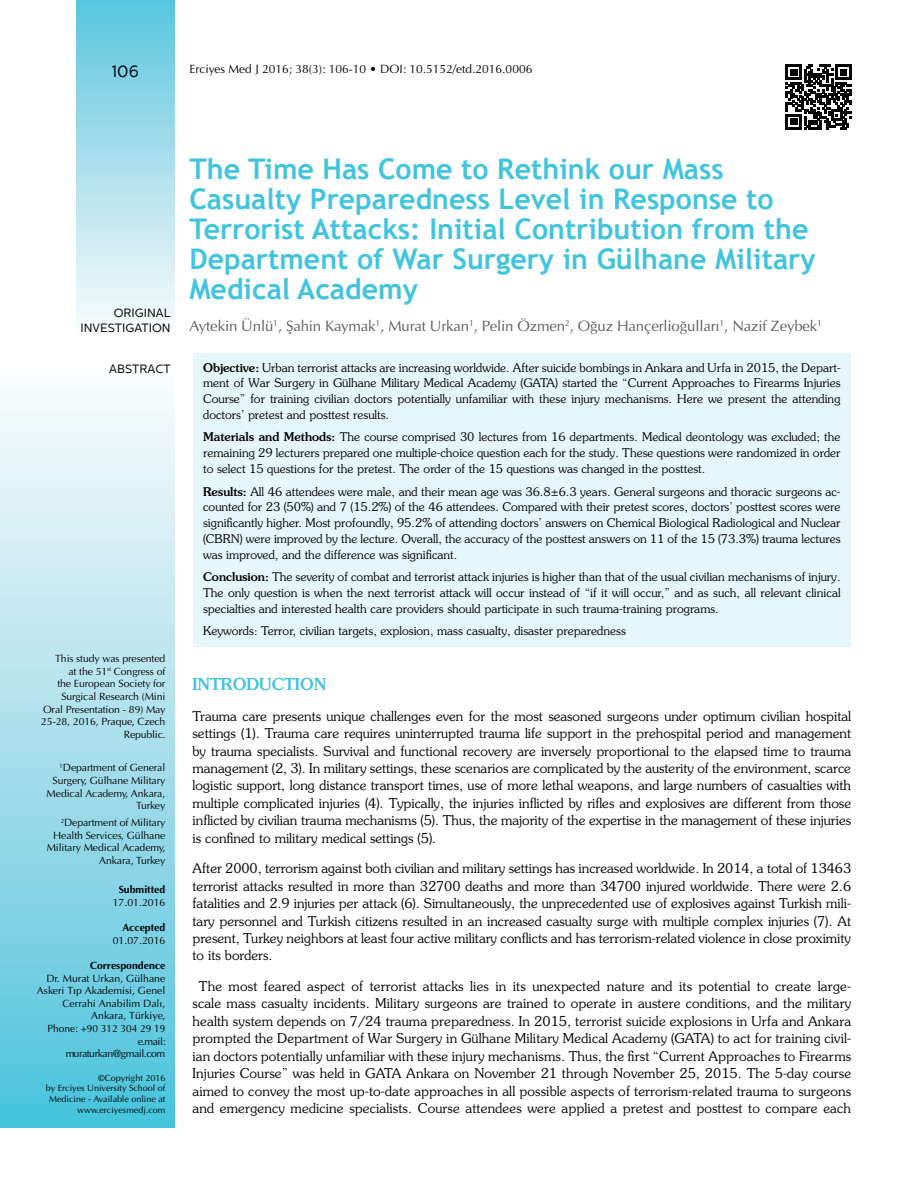
<style>
.page{position:relative;width:915px;height:1191px;background:#fff}
.page>*{position:absolute;margin:0;border:0;box-sizing:border-box;transform-origin:0 0}
.t1{font:700 28.5px/30px "Trebuchet MS";color:#42c4dd}
.t2{font:500 16.5px "Souvenir Std";color:#42c4dd}
.t3{font:16.5px "Centrale Sans";color:#000}
.t4{font:15px "Optima Normal Tr";letter-spacing:-.01em;color:#58595b}
.t5{font:300 13.5px/17.4px "Souvenir Std";letter-spacing:.01em;color:#000;text-align:justify}
.t6{font:300 12px/15.8px "Souvenir Std";color:#000;text-align:justify}
.t7{font:12px "Optima Normal Tr";color:#000}
.t8{font:12px/14.4px "Centrale Sans";color:#000;text-align:right}
.t9{font:10.5px/12.6px "Optima Normal Tr";letter-spacing:-.01em;color:#000;text-align:right}
.t10{font:10.5px "Optima Bold Tr";color:#000}
.t11{font:9px/10.8px "Optima Normal Tr";color:#000;text-align:right}
.s1{font-weight:500}
</style>
<div class="page">
<div style="left:193px;top:353px;width:657px;height:293px;background:#e5f5f9"></div>
<div style="left:76px;top:0;width:98px;height:338px;background:linear-gradient(to bottom,#5ac5dd,#fdfcfc)"></div>
<div style="left:0;top:364px;width:174px;height:763px;background:linear-gradient(to bottom,#fffcfc,#4dc2dc)"></div>
<svg style="left:785px;top:64px;width:65px;height:66px"></svg>
<p class="t3" style="left:112px;top:62px;width:29px">106</p>
<p class="t7" style="left:189px;top:62px;width:344px">Erciyes Med J 2016; 38(3): 106-10 • DOI: 10.5152/etd.2016.0006</p>
<p class="t8" style="left:81px;top:306px;width:92px">ORIGINAL<br>INVESTIGATION</p>
<h1 class="t1" style="left:189px;top:154px;width:627px">The Time Has Come to Rethink our Mass Casualty Preparedness Level in Response to Terrorist Attacks: Initial Contribution from the Department of War Surgery in Gülhane Military Medical Academy</h1>
<p class="t4" style="left:189px;top:317px;width:634px">Aytekin Ünlü<sup>1</sup>, Şahin Kaymak<sup>1</sup>, Murat Urkan<sup>1</sup>, Pelin Özmen<sup>2</sup>, Oğuz Hançerlioğulları<sup>1</sup>, Nazif Zeybek<sup>1</sup></p>
<p class="t8" style="left:109px;top:361px;width:63px">ABSTRACT</p>
<p class="t6" style="left:203px;top:359px;width:639px"><span class="s1">Objective:</span> Urban terrorist attacks are increasing worldwide. After suicide bombings in Ankara and Urfa in 2015, the Depart&shy;ment of War Surgery in Gülhane Military Medical Academy (GATA) started the “Current Approaches to Firearms Injuries Course” for training civilian doctors potentially unfamiliar with these injury mechanisms. Here we present the attending doctors’ pretest and posttest results.</p>
<p class="t6" style="left:203px;top:429px;width:638px"><span class="s1">Materials and Methods:</span> The course comprised 30 lectures from 16 departments. Medical deontology was excluded; the remaining 29 lecturers prepared one multiple-choice question each for the study. These questions were randomized in order to select 15 questions for the pretest. The order of the 15 questions was changed in the posttest.</p>
<p class="t6" style="left:203px;top:483px;width:638px"><span class="s1">Results:</span> All 46 attendees were male, and their mean age was 36.8±6.3 years. General surgeons and thoracic surgeons ac&shy;counted for 23 (50%) and 7 (15.2%) of the 46 attendees. Compared with their pretest scores, doctors’ posttest scores were significantly higher. Most profoundly, 95.2% of attending doctors’ answers on Chemical Biological Radiological and Nuclear (CBRN) were improved by the lecture. Overall, the accuracy of the posttest answers on 11 of the 15 (73.3%) trauma lectures was improved, and the difference was significant.</p>
<p class="t6" style="left:203px;top:569px;width:638px"><span class="s1">Conclusion:</span> The severity of combat and terrorist attack injuries is higher than that of the usual civilian mechanisms of injury.<br>The only question is when the next terrorist attack will occur instead of “if it will occur,” and as such, all relevant clinical specialties and interested health care providers should participate in such trauma-training programs.</p>
<p class="t6" style="left:203px;top:623px;width:424px">Keywords: Terror, civilian targets, explosion, mass casualty, disaster preparedness</p>
<p class="t9" style="left:41px;top:652px;width:126px">This study was presented<br>at the 51<sup>st</sup> Congress of<br>the European Society for<br>Surgical Research (Mini<br>Oral Presentation - 89) May<br>25-28, 2016, Praque, Czech<br>Republic.</p>
<p class="t9" style="left:47px;top:761px;width:120px"><sup>1</sup>Department of General<br>Surgery, Gülhane Military<br>Medical Academy, Ankara,<br>Turkey</p>
<p class="t9" style="left:47px;top:816px;width:120px"><sup>2</sup>Department of Military<br>Health Services, Gülhane<br>Military Medical Academy,<br>Ankara, Turkey</p>
<p class="t10" style="left:119px;top:883px;width:48px">Submitted</p>
<p class="t9" style="left:113px;top:896px;width:54px">17.01.2016</p>
<p class="t10" style="left:122px;top:921px;width:44px">Accepted</p>
<p class="t9" style="left:113px;top:934px;width:54px">01.07.2016</p>
<p class="t10" style="left:90px;top:959px;width:77px">Correspondence</p>
<p class="t9" style="left:37px;top:971px;width:130px">Dr. Murat Urkan, Gülhane<br>Askeri Tıp Akademisi, Genel<br>Cerrahi Anabilim Dalı,<br>Ankara, Türkiye,<br>Phone: +90 312 304 29 19 e.mail: muraturkan@gmail.com</p>
<p class="t11" style="left:46px;top:1072px;width:121px">©Copyright 2016<br>by Erciyes University School of<br>Medicine - Available online at www.erciyesmedj.com</p>
<p class="t2" style="left:192px;top:674px;width:135px">INTRODUCTION</p>
<p class="t5" style="left:192px;top:707px;width:660px">Trauma care presents unique challenges even for the most seasoned surgeons under optimum civilian hospital settings (1). Trauma care requires uninterrupted trauma life support in the prehospital period and management by trauma specialists. Survival and functional recovery are inversely proportional to the elapsed time to trauma management (2, 3). In military settings, these scenarios are complicated by the austerity of the environment, scarce logistic support, long distance transport times, use of more lethal weapons, and large numbers of casualties with multiple complicated injuries (4). Typically, the injuries inflicted by rifles and explosives are different from those inflicted by civilian trauma mechanisms (5). Thus, the majority of the expertise in the management of these injuries is confined to military medical settings (5).</p>
<p class="t5" style="left:192px;top:859px;width:660px">After 2000, terrorism against both civilian and military settings has increased worldwide. In 2014, a total of 13463 terrorist attacks resulted in more than 32700 deaths and more than 34700 injured worldwide. There were 2.6 fatalities and 2.9 injuries per attack (6). Simultaneously, the unprecedented use of explosives against Turkish mili&shy;tary personnel and Turkish citizens resulted in an increased casualty surge with multiple complex injuries (7). At present, Turkey neighbors at least four active military conflicts and has terrorism-related violence in close proximity to its borders.</p>
<p class="t5" style="left:192px;top:977px;width:660px;text-align:center">The most feared aspect of terrorist attacks lies in its unexpected nature and its potential to create large&shy;scale mass casualty incidents. Military surgeons are trained to operate in austere conditions, and the military health system depends on 7/24 trauma preparedness. In 2015, terrorist suicide explosions in Urfa and Ankara prompted the Department of War Surgery in Gülhane Military Medical Academy (GATA) to act for training civil&shy;ian doctors potentially unfamiliar with these injury mechanisms. Thus, the first “Current Approaches to Firearms Injuries Course” was held in GATA Ankara on November 21 through November 25, 2015. The 5-day course aimed to convey the most up-to-date approaches in all possible aspects of terrorism-related trauma to surgeons and emergency medicine specialists. Course attendees were applied a pretest and posttest to compare each</p>
</div>
